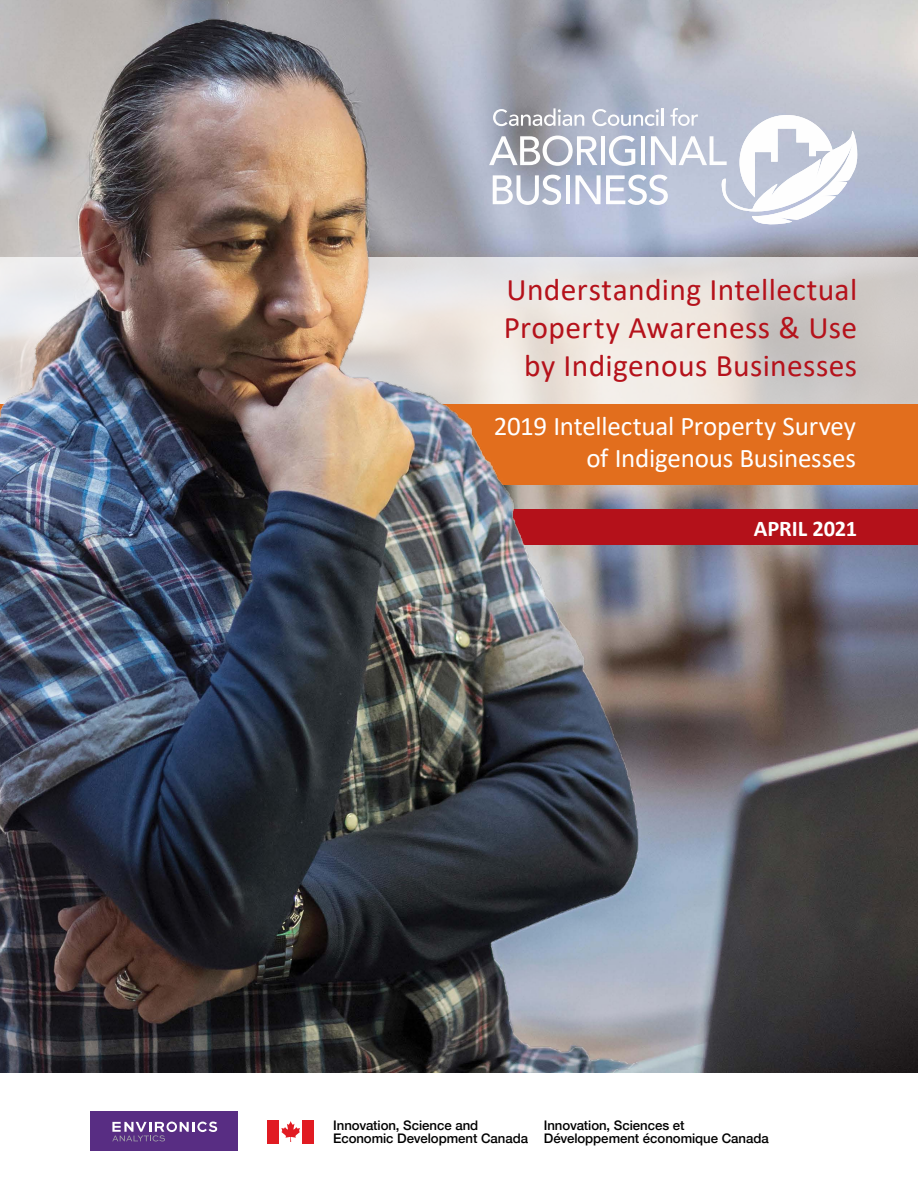
<style>
.page{position:relative;width:918px;height:1188px;background:#fff}
.page>*{position:absolute;margin:0;border:0;box-sizing:border-box;transform-origin:0 0}
.t1{font:31.5px/37.8px "Calibri";letter-spacing:.01em;color:#b5121b;text-align:right}
.t2{font:27px/32.4px "Calibri";letter-spacing:-.01em;color:#fff;text-align:right}
.t3{font:700 22.5px "Calibri";letter-spacing:-.005em;color:#fff}
.t4{font:500 13.2px/13.8px "Helvetica Neue";letter-spacing:-.005em;color:#000}
</style>
<div class="page">
<img style="left:0;top:0;width:918px;height:1072px">
<img style="left:0;top:257px;width:918px;height:147px">
<img style="left:0;top:404px;width:918px;height:80px">
<img style="left:0;top:510px;width:918px;height:35px">
<svg style="left:489px;top:108px;width:368px;height:122px"></svg>
<div style="left:91px;top:1111px;width:147px;height:40px;background:#582d83"></div>
<svg style="left:112px;top:1122px;width:105px;height:19px"></svg>
<svg style="left:281px;top:1121px;width:19px;height:21px"></svg>
<div style="left:267px;top:1120px;width:12px;height:23px;background:#e11b22"></div>
<div style="left:302px;top:1120px;width:12px;height:23px;background:#e11b22"></div>
<h1 class="t1" style="left:504px;top:270px;width:355px">Understanding Intellectual<br>Property Awareness &amp; Use by Indigenous Businesses</h1>
<h2 class="t2" style="left:494px;top:409px;width:364px">2019 Intellectual Property Survey of Indigenous Businesses</h2>
<h3 class="t3" style="left:754px;top:512px;width:105px">APRIL 2021</h3>
<p class="t4" style="left:333px;top:1117px;width:196px">Innovation, Science and<br>Economic Development Canada</p>
<p class="t4" style="left:544px;top:1117px;width:226px">Innovation, Sciences et<br>Développement économique Canada</p>
</div>
